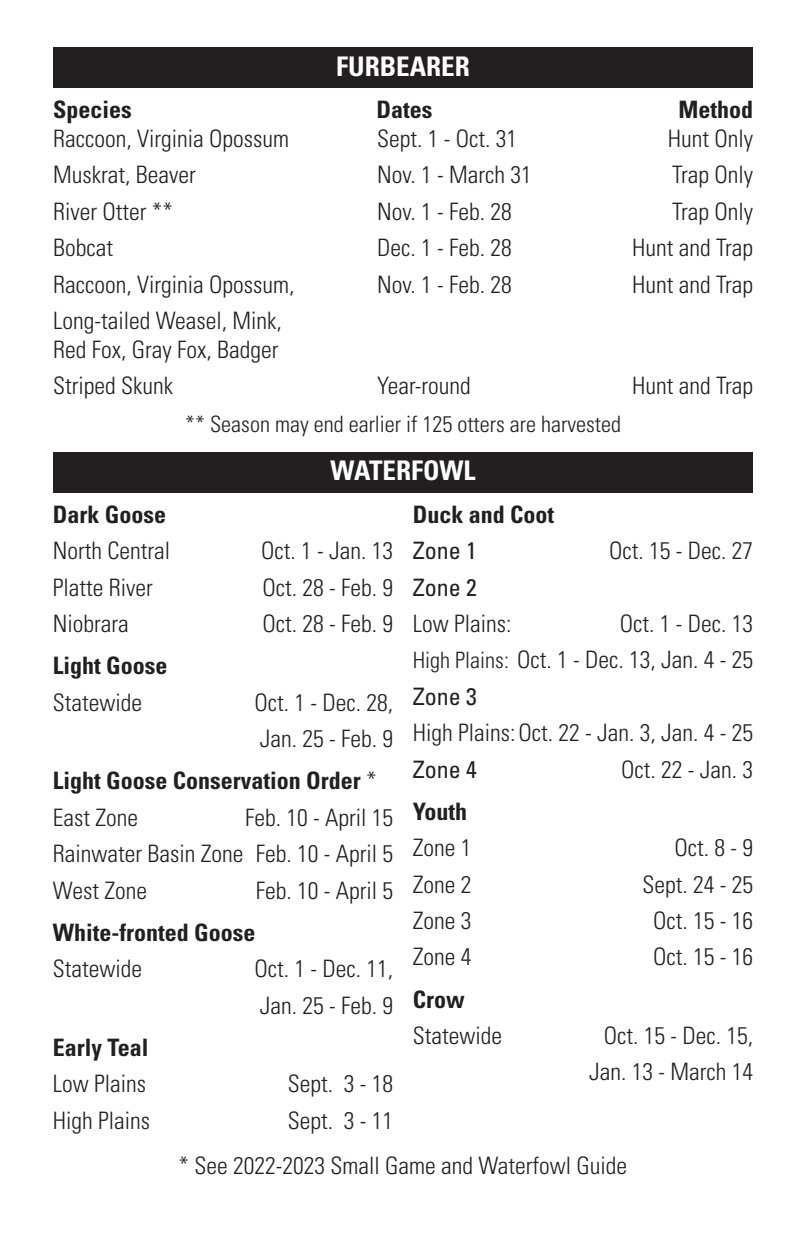
<style>
.page{position:relative;width:801px;height:1233px;background:#fff}
.page>*{position:absolute;margin:0;border:0;box-sizing:border-box;transform-origin:0 0}
.t1{font:700 condensed 27px "Univers LT Std";color:#fff}
.t2{font:300 condensed 24px/28.8px "Univers LT Std";color:#231f20}
.t3{font:700 condensed 24px "Univers LT Std";color:#231f20}
.t4{font:condensed 24px "Univers LT Std";color:#231f20}
.t5{font:300 condensed 22.5px "Univers LT Std";color:#231f20}
.s1{font-weight:300}
.s2{font-size:22.5px}
</style>
<div class="page">
<div style="left:53px;top:452px;width:700px;height:41px;background:#231f20"></div>
<div style="left:53px;top:48px;width:700px;height:40px;background:#231f20"></div>
<p class="t1" style="left:336px;top:50px;width:135px">FURBEARER</p>
<p class="t3" style="left:53px;top:95px;width:80px">Species</p>
<p class="t3" style="left:376px;top:95px;width:57px">Dates</p>
<p class="t3" style="left:678px;top:95px;width:76px">Method</p>
<p class="t2" style="left:53px;top:124px;width:237px">Raccoon, Virginia Opossum</p>
<p class="t2" style="left:377px;top:124px;width:141px">Sept. 1 - Oct. 31</p>
<p class="t2" style="left:668px;top:124px;width:87px">Hunt Only</p>
<p class="t2" style="left:53px;top:161px;width:144px">Muskrat, Beaver</p>
<p class="t2" style="left:377px;top:161px;width:156px">Nov. 1 - March 31</p>
<p class="t2" style="left:672px;top:161px;width:82px">Trap Only</p>
<p class="t2" style="left:53px;top:197px;width:121px">River Otter **</p>
<p class="t2" style="left:377px;top:197px;width:136px">Nov. 1 - Feb. 28</p>
<p class="t2" style="left:672px;top:197px;width:82px">Trap Only</p>
<p class="t2" style="left:53px;top:233px;width:61px">Bobcat</p>
<p class="t2" style="left:377px;top:233px;width:136px">Dec. 1 - Feb. 28</p>
<p class="t2" style="left:632px;top:233px;width:122px">Hunt and Trap</p>
<p class="t2" style="left:53px;top:270px;width:243px">Raccoon, Virginia Opossum,</p>
<p class="t2" style="left:377px;top:270px;width:136px">Nov. 1 - Feb. 28</p>
<p class="t2" style="left:632px;top:270px;width:122px">Hunt and Trap</p>
<p class="t2" style="left:53px;top:306px;width:230px">Long-tailed Weasel, Mink,<br>Red Fox, Gray Fox, Badger</p>
<p class="t2" style="left:53px;top:371px;width:121px">Striped Skunk</p>
<p class="t2" style="left:377px;top:371px;width:95px">Year-round</p>
<p class="t2" style="left:632px;top:371px;width:122px">Hunt and Trap</p>
<p class="t5" style="left:185px;top:410px;width:438px">** Season may end earlier if 125 otters are harvested</p>
<p class="t1" style="left:331px;top:454px;width:146px">WATERFOWL</p>
<p class="t3" style="left:53px;top:500px;width:115px">Dark Goose</p>
<p class="t2" style="left:53px;top:537px;width:119px">North Central</p>
<p class="t2" style="left:261px;top:537px;width:133px">Oct. 1 - Jan. 13</p>
<p class="t2" style="left:53px;top:573px;width:101px">Platte River</p>
<p class="t2" style="left:262px;top:573px;width:132px">Oct. 28 - Feb. 9</p>
<p class="t2" style="left:53px;top:609px;width:77px">Niobrara</p>
<p class="t2" style="left:262px;top:609px;width:132px">Oct. 28 - Feb. 9</p>
<p class="t3" style="left:53px;top:651px;width:116px">Light Goose</p>
<p class="t2" style="left:53px;top:688px;width:91px">Statewide</p>
<p class="t2" style="left:254px;top:688px;width:140px">Oct. 1 - Dec. 28,</p>
<p class="t2" style="left:260px;top:724px;width:135px">Jan. 25 - Feb. 9</p>
<p class="t3" style="left:53px;top:766px;width:325px">Light Goose Conservation Order <span class="s1">*</span></p>
<p class="t2" style="left:53px;top:803px;width:87px">East Zone</p>
<p class="t2" style="left:245px;top:803px;width:149px">Feb. 10 - April 15</p>
<p class="t2" style="left:53px;top:839px;width:342px">Rainwater Basin Zone Feb. 10 - April 5</p>
<p class="t2" style="left:53px;top:876px;width:96px">West Zone</p>
<p class="t2" style="left:256px;top:876px;width:139px">Feb. 10 - April 5</p>
<p class="t3" style="left:53px;top:918px;width:204px">White-fronted Goose</p>
<p class="t2" style="left:53px;top:954px;width:91px">Statewide</p>
<p class="t2" style="left:254px;top:954px;width:140px">Oct. 1 - Dec. 11,</p>
<p class="t2" style="left:260px;top:991px;width:135px">Jan. 25 - Feb. 9</p>
<p class="t3" style="left:53px;top:1033px;width:97px">Early Teal</p>
<p class="t2" style="left:53px;top:1069px;width:95px">Low Plains</p>
<p class="t2" style="left:288px;top:1069px;width:107px">Sept. 3 - 18</p>
<p class="t2" style="left:53px;top:1106px;width:99px">High Plains</p>
<p class="t2" style="left:288px;top:1106px;width:107px">Sept. 3 - 11</p>
<p class="t3" style="left:413px;top:500px;width:143px">Duck and Coot</p>
<p class="t4" style="left:413px;top:536px;width:65px">Zone 1</p>
<p class="t2" style="left:609px;top:537px;width:145px">Oct. 15 - Dec. 27</p>
<p class="t4" style="left:413px;top:572px;width:65px">Zone 2</p>
<p class="t2" style="left:413px;top:609px;width:100px">Low Plains:</p>
<p class="t2" style="left:620px;top:609px;width:135px">Oct. 1 - Dec. 13</p>
<p class="t2" style="left:413px;top:646px;width:342px"><span class="s2">High Plains:</span> Oct. 1 - Dec. 13, Jan. 4 - 25</p>
<p class="t4" style="left:413px;top:681px;width:65px">Zone 3</p>
<p class="t2" style="left:413px;top:718px;width:342px">High Plains:Oct. 22 - Jan. 3, Jan. 4 - 25</p>
<p class="t4" style="left:413px;top:754px;width:65px">Zone 4</p>
<p class="t2" style="left:621px;top:755px;width:133px">Oct. 22 - Jan. 3</p>
<p class="t3" style="left:413px;top:797px;width:56px">Youth</p>
<p class="t2" style="left:413px;top:833px;width:60px">Zone 1</p>
<p class="t2" style="left:674px;top:833px;width:80px">Oct. 8 - 9</p>
<p class="t2" style="left:413px;top:870px;width:60px">Zone 2</p>
<p class="t2" style="left:642px;top:870px;width:112px">Sept. 24 - 25</p>
<p class="t2" style="left:413px;top:906px;width:60px">Zone 3</p>
<p class="t2" style="left:653px;top:906px;width:101px">Oct. 15 - 16</p>
<p class="t2" style="left:413px;top:942px;width:60px">Zone 4</p>
<p class="t2" style="left:653px;top:942px;width:101px">Oct. 15 - 16</p>
<p class="t3" style="left:413px;top:984px;width:54px">Crow</p>
<p class="t2" style="left:413px;top:1021px;width:91px">Statewide</p>
<p class="t2" style="left:604px;top:1021px;width:151px">Oct. 15 - Dec. 15,</p>
<p class="t2" style="left:589px;top:1057px;width:165px">Jan. 13 - March 14</p>
<p class="t2" style="left:179px;top:1151px;width:450px">* See 2022-2023 Small Game and Waterfowl Guide</p>
</div>
